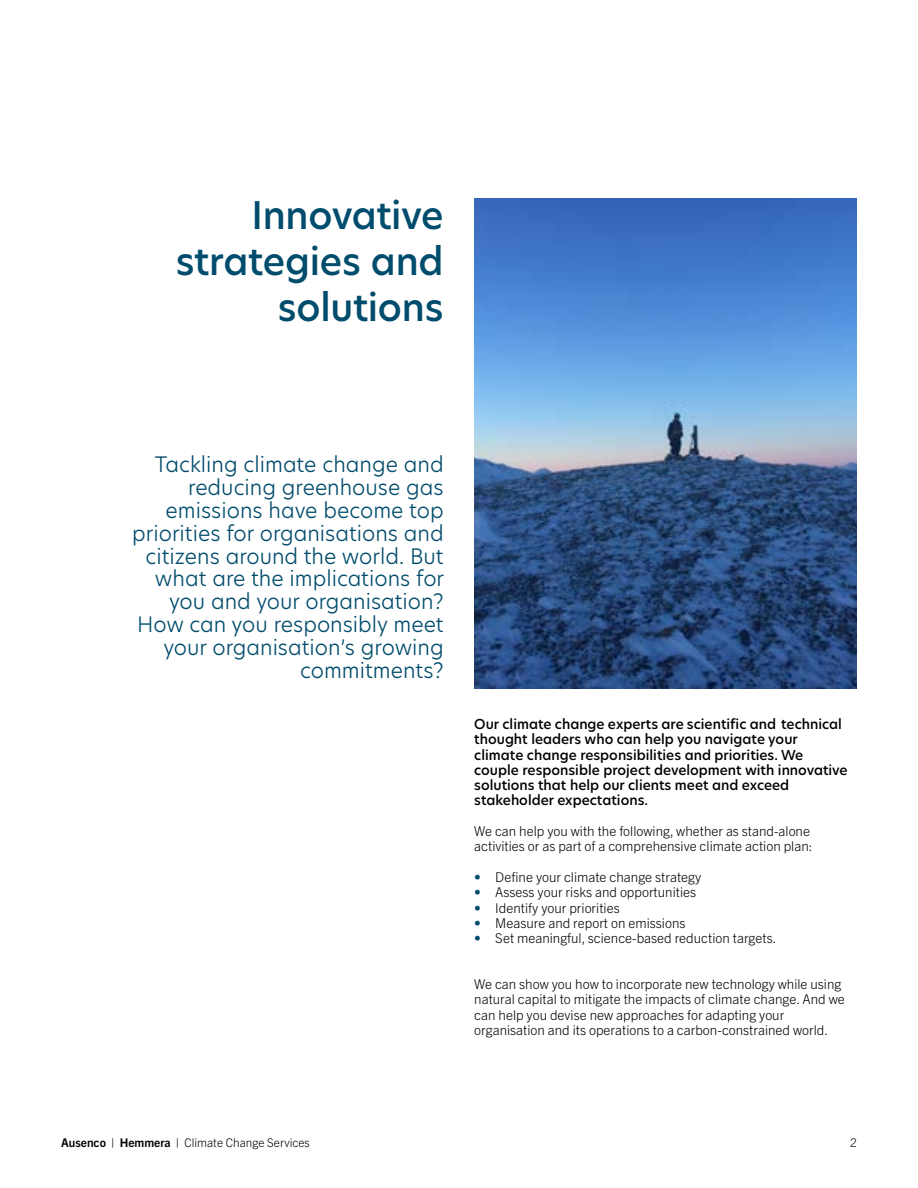
<style>
.page{position:relative;width:918px;height:1188px;background:#fff}
.page>*{position:absolute;margin:0;border:0;box-sizing:border-box;transform-origin:0 0}
.t1{font:500 37.5px/45.9px "Hero New";letter-spacing:-.01em;color:#004c6c;text-align:right}
.t2{font:300 21px/23px "Hero New";color:#004c6c;text-align:right}
.t3{font:300 13.5px/15.3px "Trade Gothic Next LT Pro";color:#000}
.t4{font:500 13.5px/15.3px "Hero New";color:#000}
.t5{font:300 12px "Trade Gothic Next LT Pro";color:#000}
.s1{color:#004c6c}
.s2{font-weight:700}
</style>
<div class="page">
<img style="left:474px;top:199px;width:383px;height:489px">
<h1 class="t1" style="left:176px;top:192px;width:269px">Innovative strategies and solutions</h1>
<p class="t2" style="left:132px;top:452px;width:313px">Tackling climate change and reducing greenhouse gas emissions have become top priorities for organisations and citizens around the world. But what are the implications for you and your organisation?<br>How can you responsibly meet your organisation’s growing commitments?</p>
<p class="t4" style="left:474px;top:716px;width:375px">Our climate change experts are scientific and technical thought leaders who can help you navigate your climate change responsibilities and priorities. We couple responsible project development with innovative solutions that help our clients meet and exceed stakeholder expectations.</p>
<p class="t3" style="left:474px;top:823px;width:340px">We can help you with the following, whether as stand-alone activities or as part of a comprehensive climate action plan:</p>
<p class="t3" style="left:474px;top:869px;width:228px"><span class="s1">•</span> Define your climate change strategy</p>
<p class="t3" style="left:474px;top:884px;width:223px"><span class="s1">•</span> Assess your risks and opportunities</p>
<p class="t3" style="left:474px;top:899px;width:147px"><span class="s1">•</span> Identify your priorities</p>
<p class="t3" style="left:474px;top:914px;width:213px"><span class="s1">•</span> Measure and report on emissions</p>
<p class="t3" style="left:474px;top:930px;width:304px"><span class="s1">•</span> Set meaningful, science-based reduction targets.</p>
<p class="t3" style="left:474px;top:976px;width:372px">We can show you how to incorporate new technology while using natural capital to mitigate the impacts of climate change. And we can help you devise new approaches for adapting your organisation and its operations to a carbon-constrained world.</p>
<p class="t5" style="left:61px;top:1135px;width:250px"><span class="s2">Ausenco</span> | <span class="s2">Hemmera</span> | Climate Change Services</p>
<p class="t5" style="left:850px;top:1135px;width:8px">2</p>
</div>
